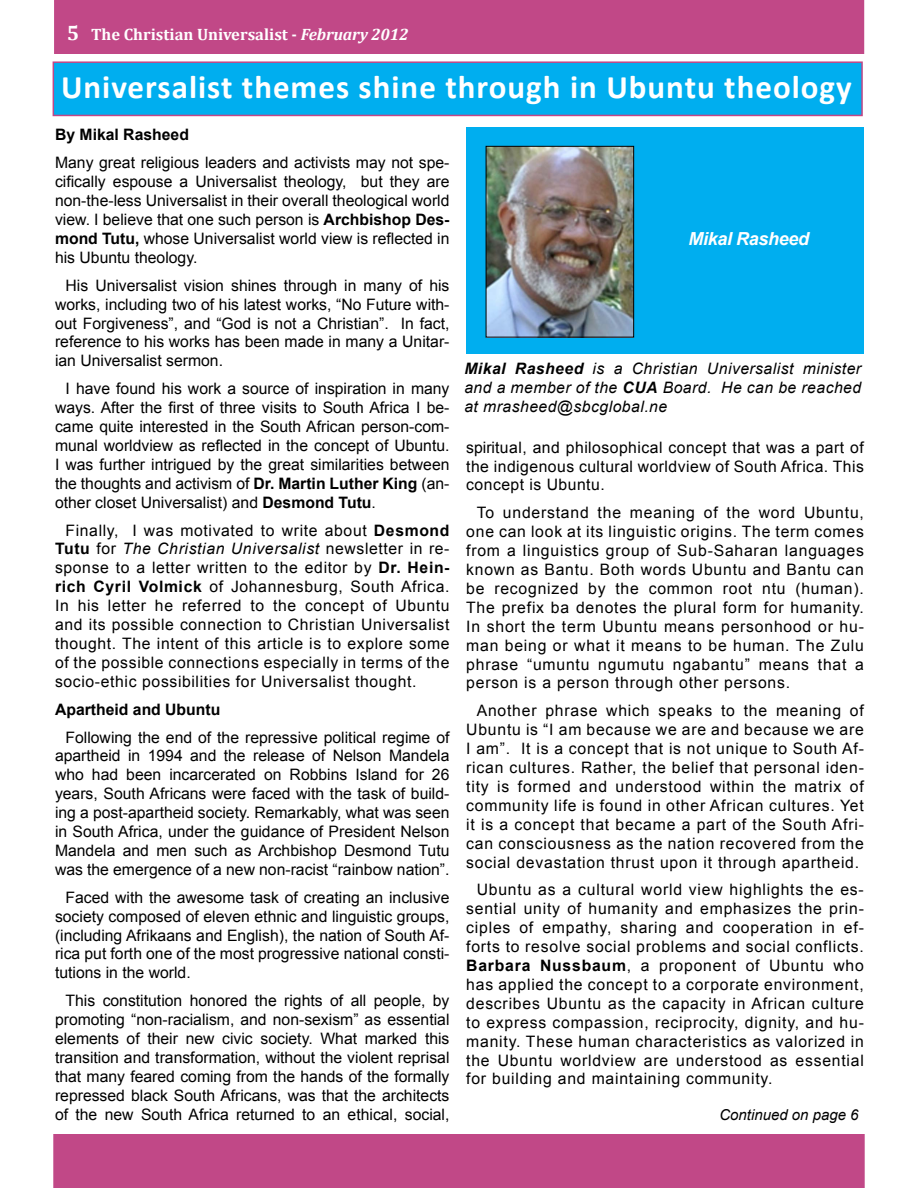
<style>
.page{position:relative;width:918px;height:1188px;background:#fff}
.page>*{position:absolute;margin:0;border:0;box-sizing:border-box;transform-origin:0 0}
.t1{font:700 33px "Calibri";letter-spacing:.03em;color:#fff}
.t2{font:italic 700 18px "Arial";letter-spacing:-.02em;color:#fff}
.t3{font:700 16.5px "Cambria";color:#fff}
.t4{font:15.75px/18.9px "Arial";color:#000;text-align:justify}
.t5{font:italic 15.75px/18.9px "Arial";letter-spacing:.03em;color:#000;text-align:justify}
.t6{font:700 15.75px "Arial";color:#000}
.t7{font:italic 15px "Arial";color:#000}
.s1{font-size:21px}
.s2{font-style:italic}
.s3{font-weight:700}
</style>
<div class="page">
<div style="left:55px;top:1px;width:808px;height:52px;background:#c14887"></div>
<div style="left:54px;top:0;width:810px;height:54px;border:2px solid #c14887"></div>
<div style="left:54px;top:1135px;width:810px;height:52px;background:#c14887"></div>
<div style="left:53px;top:1134px;width:812px;height:54px;border:2px solid #c14887"></div>
<div style="left:53px;top:61px;width:810px;height:55px;background:#00aeef;border:2px solid #c14887"></div>
<div style="left:466px;top:127px;width:398px;height:226px;background:#00aeef"></div>
<img style="left:488px;top:148px;width:144px;height:188px">
<div style="left:486px;top:146px;width:148px;height:192px;border:1px solid #000"></div>
<p class="t3" style="left:67px;top:23px;width:343px"><span class="s1">5</span> The Christian Universalist - <span class="s2">February 2012</span></p>
<h1 class="t1" style="left:61px;top:66px;width:792px">Universalist themes shine through in Ubuntu theology</h1>
<p class="t6" style="left:55px;top:124px;width:135px">By Mikal Rasheed</p>
<p class="t4" style="left:55px;top:154px;width:396px">Many great religious leaders and activists may not spe&shy;cifically espouse a Universalist theology, but they are non-the-less Universalist in their overall theological world view. I believe that one such person is <span class="s3">Archbishop Des&shy;mond Tutu,</span> whose Universalist world view is reflected in his Ubuntu theology.</p>
<p class="t4" style="left:55px;top:276px;width:396px;text-indent:11px">His Universalist vision shines through in many of his works, including two of his latest works, “No Future with&shy;out Forgiveness”, and “God is not a Christian”. In fact, reference to his works has been made in many a Unitar&shy;ian Universalist sermon.</p>
<p class="t4" style="left:55px;top:379px;width:396px;text-indent:11px">I have found his work a source of inspiration in many ways. After the first of three visits to South Africa I be&shy;came quite interested in the South African person-com&shy;munal worldview as reflected in the concept of Ubuntu.<br>I was further intrigued by the great similarities between the thoughts and activism of <span class="s3">Dr. Martin Luther King</span> (an&shy;other closet Universalist) and <span class="s3">Desmond Tutu</span>.</p>
<p class="t4" style="left:55px;top:521px;width:396px;text-indent:11px">Finally, I was motivated to write about <span class="s3">Desmond Tutu</span> for <span class="s2">The Christian Universalist</span> newsletter in re&shy;sponse to a letter written to the editor by <span class="s3">Dr. Hein&shy;rich Cyril Volmick</span> of Johannesburg, South Africa.<br>In his letter he referred to the concept of Ubuntu and its possible connection to Christian Universalist thought. The intent of this article is to explore some of the possible connections especially in terms of the socio-ethic possibilities for Universalist thought.</p>
<p class="t6" style="left:55px;top:699px;width:167px">Apartheid and Ubuntu</p>
<p class="t4" style="left:55px;top:728px;width:396px;text-indent:11px">Following the end of the repressive political regime of apartheid in 1994 and the release of Nelson Mandela who had been incarcerated on Robbins Island for 26 years, South Africans were faced with the task of build&shy;ing a post-apartheid society. Remarkably, what was seen in South Africa, under the guidance of President Nelson Mandela and men such as Archbishop Desmond Tutu was the emergence of a new non-racist “rainbow nation”.</p>
<p class="t4" style="left:55px;top:888px;width:396px;text-indent:11px">Faced with the awesome task of creating an inclusive society composed of eleven ethnic and linguistic groups, (including Afrikaans and English), the nation of South Af&shy;rica put forth one of the most progressive national consti&shy;tutions in the world.</p>
<p class="t4" style="left:55px;top:991px;width:396px;text-indent:11px">This constitution honored the rights of all people, by promoting “non-racialism, and non-sexism” as essential elements of their new civic society. What marked this transition and transformation, without the violent reprisal that many feared coming from the hands of the formally repressed black South Africans, was that the architects of the new South Africa returned to an ethical, social,</p>
<p class="t2" style="left:688px;top:227px;width:122px">Mikal Rasheed</p>
<p class="t5" style="left:464px;top:359px;width:398px"><span class="s3">Mikal Rasheed</span> is a Christian Universalist minister and a member of the <span class="s3">CUA</span> Board. He can be reached at mrasheed@sbcglobal.ne</p>
<p class="t4" style="left:466px;top:438px;width:399px">spiritual, and philosophical concept that was a part of the indigenous cultural worldview of South Africa. This concept is Ubuntu.</p>
<p class="t4" style="left:466px;top:504px;width:399px;text-indent:11px">To understand the meaning of the word Ubuntu, one can look at its linguistic origins. The term comes from a linguistics group of Sub-Saharan languages known as Bantu. Both words Ubuntu and Bantu can be recognized by the common root ntu (human).<br>The prefix ba denotes the plural form for humanity.<br>In short the term Ubuntu means personhood or hu&shy;man being or what it means to be human. The Zulu phrase “umuntu ngumutu ngabantu” means that a person is a person through other persons.</p>
<p class="t4" style="left:466px;top:702px;width:399px;text-indent:11px">Another phrase which speaks to the meaning of Ubuntu is “I am because we are and because we are I am”. It is a concept that is not unique to South Af&shy;rican cultures. Rather, the belief that personal iden&shy;tity is formed and understood within the matrix of community life is found in other African cultures. Yet it is a concept that became a part of the South Afri&shy;can consciousness as the nation recovered from the social devastation thrust upon it through apartheid.</p>
<p class="t4" style="left:466px;top:881px;width:399px;text-indent:11px">Ubuntu as a cultural world view highlights the es&shy;sential unity of humanity and emphasizes the prin&shy;ciples of empathy, sharing and cooperation in ef&shy;forts to resolve social problems and social conflicts.<br><span class="s3">Barbara Nussbaum</span>, a proponent of Ubuntu who has applied the concept to a corporate environment, describes Ubuntu as the capacity in African culture to express compassion, reciprocity, dignity, and hu&shy;manity. These human characteristics as valorized in the Ubuntu worldview are understood as essential for building and maintaining community.</p>
<p class="t7" style="left:719px;top:1105px;width:141px">Continued on page 6</p>
</div>
